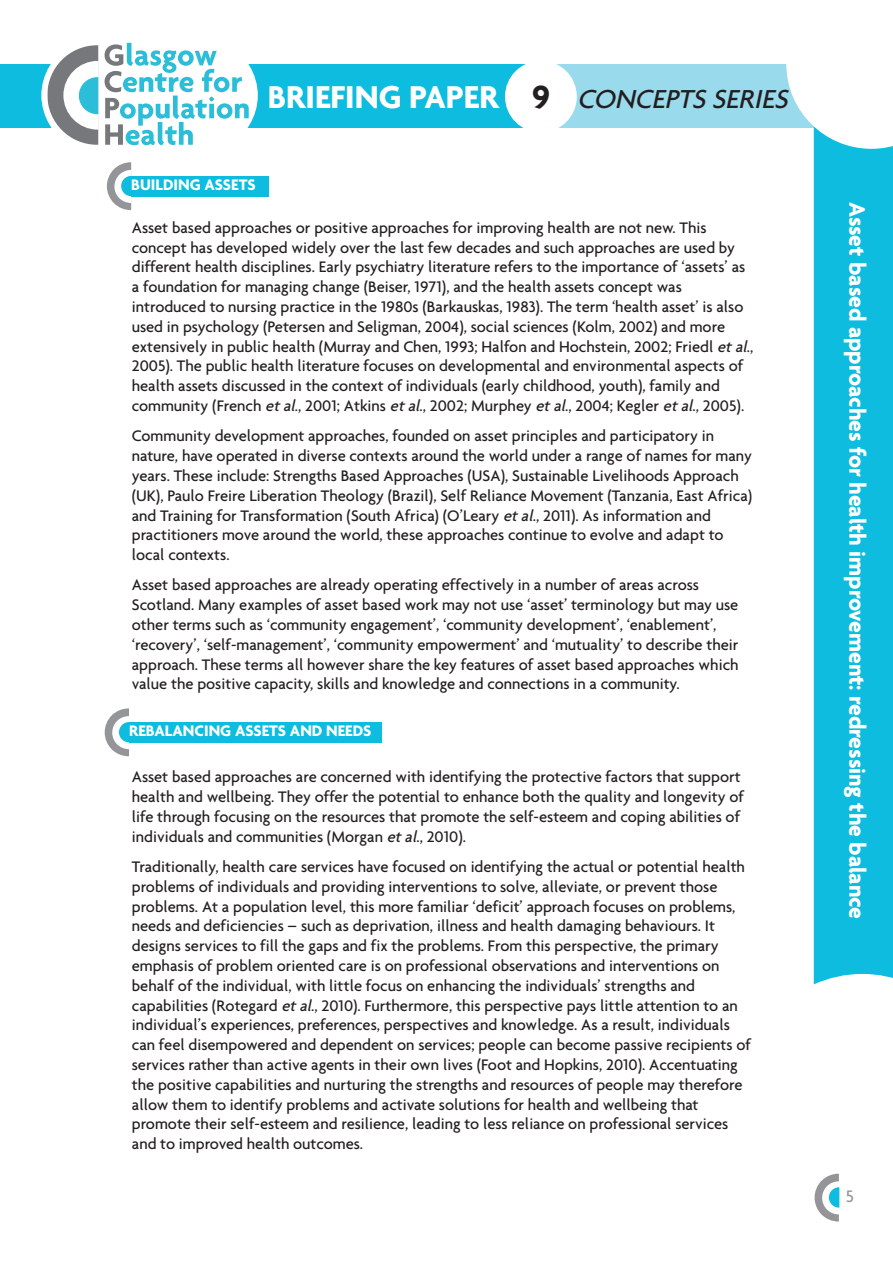
<style>
.page{position:relative;width:893px;height:1263px;background:#fff}
.page>*{position:absolute;margin:0;border:0;box-sizing:border-box;transform-origin:0 0}
.t1{font:700 34.2px "Agenda";color:#fff}
.t2{font:italic 500 28.2px "Agenda";color:#231f20}
.t3{font:700 24px "Agenda";color:#fff}
.t4{font:500 18px "Agenda";color:#939598}
.t5{font:500 16.5px/19.8px "Agenda";color:#231f20}
.t6{font:700 16.5px "Agenda";color:#fff}
.s1{font-size:34.5px;color:#231f20}
.s2{font-style:italic}
</style>
<div class="page">
<div style="left:0;top:65px;width:892px;height:63px;background:#0dbcde"></div>
<div style="left:540px;top:65px;width:278px;height:63px;background:#9adaed"></div>
<div style="left:41px;top:19px;width:217px;height:153px;background:#fff;border-radius:50%"></div>
<svg style="left:47px;top:43px;width:202px;height:102px"></svg>
<div style="left:505px;top:61px;width:72px;height:71px;background:#fff;border-radius:50%"></div>
<div style="left:814px;top:149px;width:78px;height:835px;background:#0dbcde"></div>
<svg style="left:786px;top:64px;width:106px;height:85px"></svg>
<svg style="left:815px;top:1174px;width:24px;height:47px"></svg>
<svg style="left:107px;top:162px;width:25px;height:48px"></svg>
<div style="left:131px;top:176px;width:137px;height:20px;background:#0dbcde"></div>
<svg style="left:105px;top:708px;width:24px;height:48px"></svg>
<div style="left:129px;top:722px;width:252px;height:20px;background:#0dbcde"></div>
<h1 class="t1" style="left:268px;top:78px;width:284px">BRIEFING PAPER <span class="s1">9</span></h1>
<p class="t6" style="left:131px;top:176px;width:126px">BUILDING ASSETS</p>
<h2 class="t2" style="left:577px;top:81px;width:219px">CONCEPTS SERIES</h2>
<p class="t5" style="left:132px;top:217px;width:623px">Asset based approaches or positive approaches for improving health are not new. This concept has developed widely over the last few decades and such approaches are used by different health disciplines. Early psychiatry literature refers to the importance of ‘assets’ as a foundation for managing change (Beiser, 1971), and the health assets concept was introduced to nursing practice in the 1980s (Barkauskas, 1983). The term ‘health asset’ is also used in psychology (Petersen and Seligman, 2004), social sciences (Kolm, 2002) and more extensively in public health (Murray and Chen, 1993; Halfon and Hochstein, 2002; Friedl <span class="s2">etal</span>., 2005). The public health literature focuses on developmental and environmental aspects of health assets discussed in the context of individuals (early childhood, youth), family and community (French <span class="s2">etal</span>., 2001; Atkins <span class="s2">etal</span>., 2002; Murphey <span class="s2">etal</span>., 2004; Kegler <span class="s2">etal</span>., 2005).</p>
<p class="t5" style="left:132px;top:426px;width:622px">Community development approaches, founded on asset principles and participatory in nature, have operated in diverse contexts around the world under a range of names for many years. These include: Strengths Based Approaches (USA), Sustainable Livelihoods Approach (UK), Paulo Freire Liberation Theology (Brazil), Self Reliance Movement (Tanzania, East Africa) and Training for Transformation (South Africa) (O’Leary <span class="s2">etal</span>., 2011). As information and practitioners move around the world, these approaches continue to evolve and adapt to local contexts.</p>
<p class="t5" style="left:132px;top:575px;width:608px">Asset based approaches are already operating effectively in a number of areas across Scotland. Many examples of asset based work may not use ‘asset’ terminology but may use other terms such as ‘community engagement’, ‘community development’, ‘enablement’, ‘recovery’, ‘self-management’, ‘community empowerment’ and ‘mutuality’ to describe their approach. These terms all however share the key features of asset based approaches which value the positive capacity, skills and knowledge and connections in a community.</p>
<p class="t6" style="left:129px;top:722px;width:244px">REBALANCING ASSETS AND NEEDS</p>
<p class="t5" style="left:132px;top:767px;width:614px">Asset based approaches are concerned with identifying the protective factors that support health and wellbeing. They offer the potential to enhance both the quality and longevity of life through focusing on the resources that promote the self-esteem and coping abilities of individuals and communities (Morgan <span class="s2">etal</span>., 2010).</p>
<p class="t5" style="left:132px;top:856px;width:621px">Traditionally, health care services have focused on identifying the actual or potential health problems of individuals and providing interventions to solve, alleviate, or prevent those problems. At a population level, this more familiar ‘deficit’ approach focuses on problems, needs and deficiencies – such as deprivation, illness and health damaging behaviours. It designs services to fill the gaps and fix the problems. From this perspective, the primary emphasis of problem oriented care is on professional observations and interventions on behalf of the individual, with little focus on enhancing the individuals’ strengths and capabilities (Rotegard <span class="s2">etal</span>., 2010). Furthermore, this perspective pays little attention to an individual’s experiences, preferences, perspectives and knowledge. As a result, individuals can feel disempowered and dependent on services; people can become passive recipients of services rather than active agents in their own lives (Foot and Hopkins, 2010). Accentuating the positive capabilities and nurturing the strengths and resources of people may therefore allow them to identify problems and activate solutions for health and wellbeing that promote their self-esteem and resilience, leading to less reliance on professional services and to improved health outcomes.</p>
<h3 class="t3" style="left:870px;top:202px;width:719px;rotate:90deg">Asset based approaches for health improvement: redressing the balance</h3>
<p class="t4" style="left:846px;top:1185px;width:10px">5</p>
</div>
